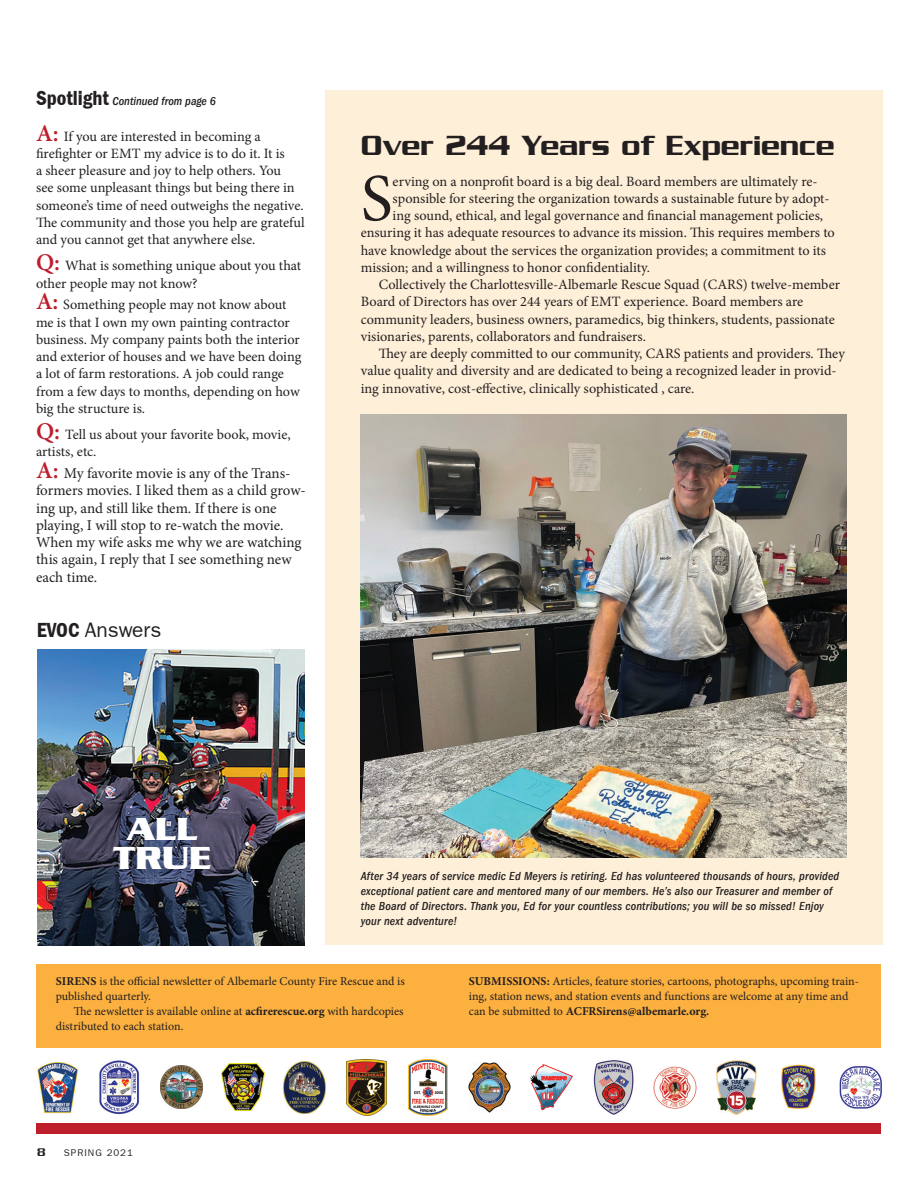
<style>
.page{position:relative;width:918px;height:1188px;background:#fff}
.page>*{position:absolute;margin:0;border:0;box-sizing:border-box;transform-origin:0 0}
.Body_text_Drop_Cap{font:67.35px "Minion Pro";color:#231f20}
.Event{font:700 34.5px/28.5px "Serpentine";color:#fff;text-align:center}
.Feature_Headline{font:500 30px "Serpentine";color:#231f20}
.t1{font:21px "Franklin Gothic";color:#231f20}
.Body_Text_No_indent{font:15px/17.2px "Minion Pro";letter-spacing:-.005em;color:#231f20}
.Body_Text_No_indent-2{font:14.25px/17.2px "Minion Pro";letter-spacing:-.005em;color:#231f20}
.Body_Text_indent{font:14.25px/17.2px "Minion Pro";color:#231f20}
.Body_text_Drop_Cap-2{font:14.25px "Minion Pro";letter-spacing:-.005em;color:#231f20}
.Masthead_txt{font:12px/15px "Minion Pro";letter-spacing:-.005em;color:#231f20}
.t2{font:italic 500 condensed 12px/15px "Franklin Gothic";letter-spacing:.01em;color:#231f20}
.t3{font:500 12px "Serpentine";color:#231f20}
.t4{font:700 9.9px "Serpentine";color:#fff}
.t5{font:9.75px "Franklin Gothic";letter-spacing:.1em;color:#231f20}
.s1{font-weight:600;font-style:normal;font-size:21px}
.s2{font-weight:600;font-size:24px;color:#be1d2c}
.s3{font-weight:600;font-stretch:condensed}
.s4{font-weight:700}
</style>
<div class="page">
<div style="left:325px;top:91px;width:558px;height:854px;background:#feefd8"></div>
<img style="left:37px;top:1062px;width:42px;height:51px">
<img style="left:99px;top:1060px;width:41px;height:55px">
<img style="left:160px;top:1066px;width:42px;height:43px">
<img style="left:222px;top:1064px;width:42px;height:47px">
<img style="left:284px;top:1062px;width:42px;height:51px">
<img style="left:346px;top:1059px;width:41px;height:56px">
<img style="left:408px;top:1059px;width:40px;height:56px">
<img style="left:469px;top:1062px;width:42px;height:51px">
<svg style="left:530px;top:1064px;width:43px;height:46px"></svg>
<img style="left:593px;top:1061px;width:41px;height:53px">
<img style="left:654px;top:1066px;width:42px;height:42px">
<img style="left:716px;top:1060px;width:41px;height:54px">
<img style="left:781px;top:1065px;width:35px;height:44px">
<img style="left:839px;top:1066px;width:42px;height:42px">
<div style="left:37px;top:1123px;width:844px;height:10px;background:#be1d2c"></div>
<div style="left:37px;top:965px;width:844px;height:83px;background:#fbb03f"></div>
<img style="left:361px;top:414px;width:486px;height:444px">
<img style="left:37px;top:649px;width:268px;height:296px">
<p class="t2" style="left:36px;top:93px;width:182px"><span class="s1">Spotlight</span> Continued from page 6</p>
<p class="Body_Text_No_indent-2" style="left:36px;top:128px;width:270px"><span class="s2">A:</span> If you are interested in becoming a firefighter or EMT my advice is to do it. It is<br>a sheer pleasure and joy to help others. You<br>see some unpleasant things but being there in someone’s time of need outweighs the negative.<br>The community and those you help are grateful and you cannot get that anywhere else.</p>
<p class="Body_Text_No_indent-2" style="left:36px;top:257px;width:267px"><span class="s2">Q:</span> What is something unique about you that other people may not know?</p>
<p class="Body_Text_No_indent-2" style="left:36px;top:296px;width:267px"><span class="s2">A:</span> Something people may not know about me is that I own my own painting contractor business. My company paints both the interior and exterior of houses and we have been doing a lot of farm restorations. A job could range from a few days to months, depending on how big the structure is.</p>
<p class="Body_Text_No_indent-2" style="left:36px;top:426px;width:256px"><span class="s2">Q:</span> Tell us about your favorite book, movie, artists, etc.</p>
<p class="Body_Text_No_indent" style="left:36px;top:465px;width:272px"><span class="s2">A:</span> My favorite movie is any of the Trans&shy;formers movies. I liked them as a child grow&shy;ing up, and still like them. If there is one playing, I will stop to re-watch the movie.<br>When my wife asks me why we are watching this again, I reply that I see something new each time.</p>
<p class="t1" style="left:37px;top:618px;width:126px"><span class="s3">EVOC</span> Answers</p>
<p class="Feature_Headline" style="left:361px;top:128px;width:475px">Over 244 Years of Experience</p>
<p class="Body_text_Drop_Cap" style="left:361px;top:154px;width:33px">S</p>
<p class="Body_text_Drop_Cap-2" style="left:393px;top:172px;width:426px">erving on a nonprofit board is a big deal. Board members are ultimately re-</p>
<p class="Body_text_Drop_Cap-2" style="left:393px;top:189px;width:439px">sponsible for steering the organization towards a sustainable future by adopt-</p>
<p class="Body_text_Drop_Cap-2" style="left:393px;top:206px;width:432px">ing sound, ethical, and legal governance and financial management policies,</p>
<p class="Body_text_Drop_Cap-2" style="left:361px;top:223px;width:476px">ensuring it has adequate resources to advance its mission. This requires members to</p>
<p class="Body_text_Drop_Cap-2" style="left:361px;top:241px;width:467px">have knowledge about the services the organization provides; a commitment to its</p>
<p class="Body_text_Drop_Cap-2" style="left:361px;top:258px;width:291px">mission; and a willingness to honor confidentiality.</p>
<p class="Body_Text_indent" style="left:361px;top:276px;width:481px;text-indent:18px">Collectively the Charlottesville-Albemarle Rescue Squad (CARS) twelve-member Board of Directors has over 244 years of EMT experience. Board members are community leaders, business owners, paramedics, big thinkers, students, passionate visionaries, parents, collaborators and fundraisers.</p>
<p class="Body_Text_indent" style="left:361px;top:345px;width:486px;text-indent:18px">They are deeply committed to our community, CARS patients and providers. They value quality and diversity and are dedicated to being a recognized leader in provid&shy;ing innovative, cost-effective, clinically sophisticated , care.</p>
<p class="Event" style="left:113px;top:814px;width:99px">ALL<br>TRUE</p>
<p class="t2" style="left:361px;top:869px;width:480px">After 34 years of service medic Ed Meyers is retiring. Ed has volunteered thousands of hours, provided exceptional patient care and mentored many of our members. He’s also our Treasurer and member of the Board of Directors. Thank you, Ed for your countless contributions; you will be so missed! Enjoy your next adventure!</p>
<p class="Masthead_txt" style="left:56px;top:974px;width:351px"><span class="s4">SIRENS</span> is the official newsletter of Albemarle County Fire Rescue and is published quarterly.</p>
<p class="Masthead_txt" style="left:56px;top:1004px;width:349px;text-indent:18px">The newsletter is available online at <span class="s4">acfirerescue.org</span> with hardcopies distributed to each station.</p>
<p class="t3" style="left:37px;top:1146px;width:10px">8</p>
<p class="t5" style="left:64px;top:1147px;width:71px">SPRING 2021</p>
<p class="Masthead_txt" style="left:469px;top:974px;width:392px"><span class="s4">SUBMISSIONS:</span> Articles, feature stories, cartoons, photographs, upcoming train&shy;ing, station news, and station events and functions are welcome at any time and can be submitted to <span class="s4">ACFRSirens@albemarle.org.</span></p>
<p class="t4" style="left:542px;top:1090px;width:14px">16</p>
</div>
